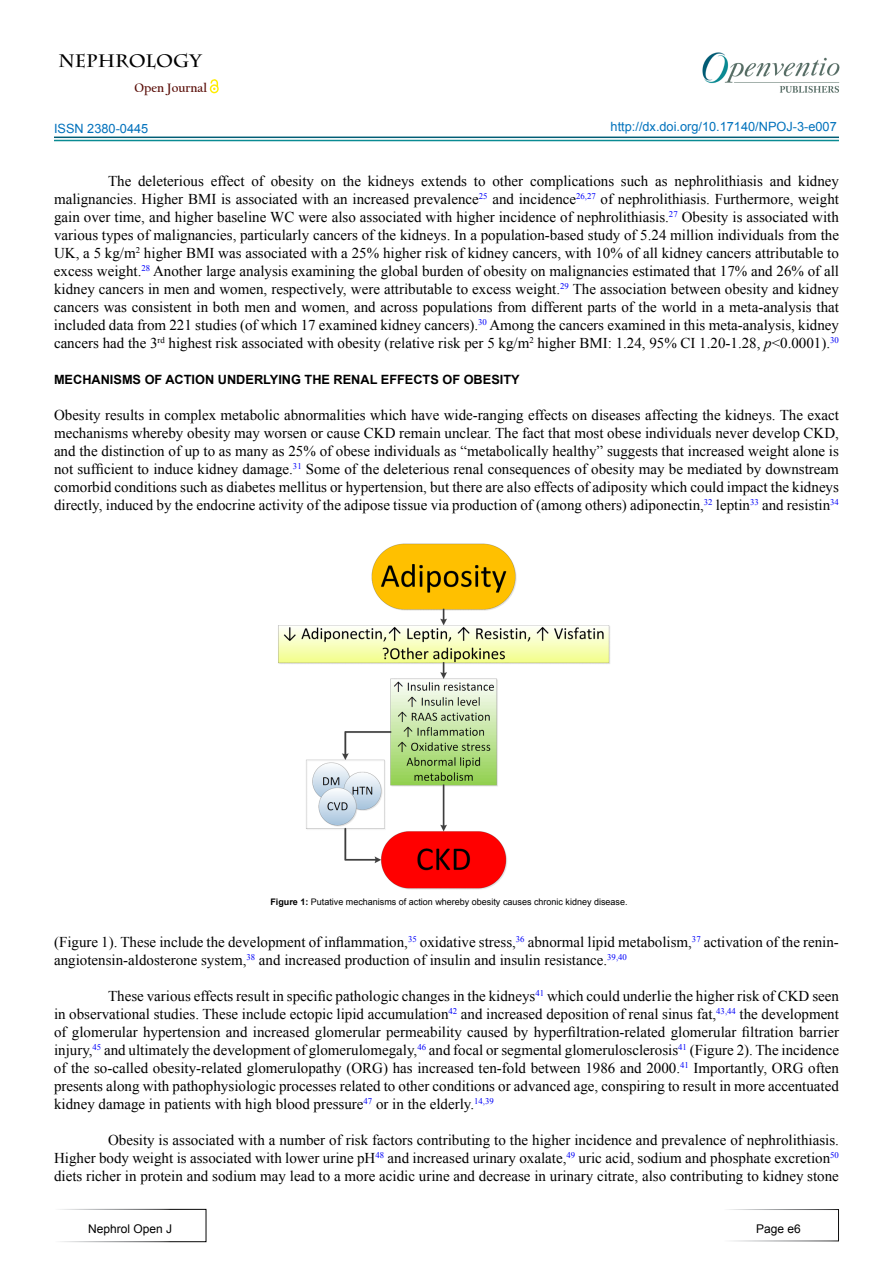
<style>
.page{position:relative;width:893px;height:1263px;background:#fff}
.page>*{position:absolute;margin:0;border:0;box-sizing:border-box;transform-origin:0 0}
.t1{font:700 18px "Charlemagne Std";color:#000}
.t2{font:15px/18px "Times New Roman";color:#000;text-align:justify}
.t3{font:700 12.75px "Arial";color:#000}
.t4{font:12.75px "Arial";color:#0072bc}
.t5{font:12.75px "Arial";color:#0071bc}
.t6{font:700 12.75px "Californian FB";color:#580b05}
.t7{font:12px "Arial";color:#000}
.t8{font:9px "Arial";color:#000}
.s1{font-style:italic}
.s2{font-weight:700}
</style>
<div class="page">
<hr style="left:54px;top:137px;width:785px;height:1px;background:#015d75">
<hr style="left:54px;top:140px;width:785px;height:1px;background:#0a8b93">
<svg style="left:210px;top:84px;width:9px;height:9px"></svg>
<svg style="left:211px;top:79px;width:7px;height:13px"></svg>
<img style="left:702px;top:52px;width:138px;height:41px">
<div style="left:54px;top:1209px;width:152px;height:33px;border:1px solid #fff"></div>
<div style="left:723px;top:1209px;width:116px;height:32px;border:1px solid #fff"></div>
<img style="left:278px;top:543px;width:332px;height:347px">
<p class="t1" style="left:58px;top:50px;width:144px">NEPHROLOGY</p>
<p class="t6" style="left:135px;top:80px;width:74px">Open Journal</p>
<p class="t5" style="left:54px;top:121px;width:96px">ISSN 2380-0445</p>
<p class="t4" style="left:611px;top:118px;width:228px">http://dx.doi.org/10.17140/NPOJ-3-e007</p>
<p class="t2" style="left:54px;top:172px;width:786px;text-indent:54px">The deleterious effect of obesity on the kidneys extends to other complications such as nephrolithiasis and kidney malignancies. Higher BMI is associated with an increased prevalence<sup>25</sup> and incidence<sup>26,27</sup> of nephrolithiasis. Furthermore, weight gain over time, and higher baseline WC were also associated with higher incidence of nephrolithiasis.<sup>27</sup> Obesity is associated with various types of malignancies, particularly cancers of the kidneys. In a population-based study of 5.24 million individuals from the UK, a 5 kg/m<sup>2</sup> higher BMI was associated with a 25% higher risk of kidney cancers, with 10% of all kidney cancers attributable to excess weight.<sup>28</sup> Another large analysis examining the global burden of obesity on malignancies estimated that 17% and 26% of all kidney cancers in men and women, respectively, were attributable to excess weight.<sup>29</sup> The association between obesity and kidney cancers was consistent in both men and women, and across populations from different parts of the world in a meta-analysis that included data from 221 studies (of which 17 examined kidney cancers).<sup>30</sup> Among the cancers examined in this meta-analysis, kidney cancers had the 3<sup>rd</sup> highest risk associated with obesity (relative risk per 5 kg/m<sup>2</sup> higher BMI: 1.24, 95% CI 1.20-1.28, <span class="s1">p</span>&lt;0.0001).<sup>30</sup></p>
<p class="t3" style="left:54px;top:371px;width:467px">MECHANISMS OF ACTION UNDERLYING THE RENAL EFFECTS OF OBESITY</p>
<p class="t2" style="left:54px;top:406px;width:786px">Obesity results in complex metabolic abnormalities which have wide-ranging effects on diseases affecting the kidneys. The exact mechanisms whereby obesity may worsen or cause CKD remain unclear. The fact that most obese individuals never develop CKD, and the distinction of up to as many as 25% of obese individuals as “metabolically healthy” suggests that increased weight alone is not sufficient to induce kidney damage.<sup>31</sup> Some of the deleterious renal consequences of obesity may be mediated by downstream comorbid conditions such as diabetes mellitus or hypertension, but there are also effects of adiposity which could impact the kidneys directly, induced by the endocrine activity of the adipose tissue via production of (among others) adiponectin,<sup>32</sup> leptin<sup>33</sup> and resistin<sup>34</sup></p>
<p class="t8" style="left:270px;top:896px;width:359px"><span class="s2">Figure 1:</span> Putative mechanisms of action whereby obesity causes chronic kidney disease.</p>
<p class="t2" style="left:54px;top:933px;width:786px">(Figure 1). These include the development of inflammation,<sup>35</sup> oxidative stress,<sup>36</sup> abnormal lipid metabolism,<sup>37</sup> activation of the renin&shy;angiotensin-aldosterone system,<sup>38</sup> and increased production of insulin and insulin resistance.<sup>39,40</sup></p>
<p class="t2" style="left:54px;top:987px;width:786px;text-indent:54px">These various effects result in specific pathologic changes in the kidneys<sup>41</sup> which could underlie the higher risk of CKD seen in observational studies. These include ectopic lipid accumulation<sup>42</sup> and increased deposition of renal sinus fat,<sup>43,44</sup> the development of glomerular hypertension and increased glomerular permeability caused by hyperfiltration-related glomerular filtration barrier injury,<sup>45</sup> and ultimately the development of glomerulomegaly,<sup>46</sup> and focal or segmental glomerulosclerosis<sup>41</sup> (Figure 2). The incidence of the so-called obesity-related glomerulopathy (ORG) has increased ten-fold between 1986 and 2000.<sup>41</sup> Importantly, ORG often presents along with pathophysiologic processes related to other conditions or advanced age, conspiring to result in more accentuated kidney damage in patients with high blood pressure<sup>47</sup> or in the elderly.<sup>14,39</sup></p>
<p class="t2" style="left:54px;top:1131px;width:786px;text-indent:54px">Obesity is associated with a number of risk factors contributing to the higher incidence and prevalence of nephrolithiasis.<br>Higher body weight is associated with lower urine pH<sup>48</sup> and increased urinary oxalate,<sup>49</sup> uric acid, sodium and phosphate excretion<sup>50 </sup>diets richer in protein and sodium may lead to a more acidic urine and decrease in urinary citrate, also contributing to kidney stone</p>
<p class="t7" style="left:88px;top:1221px;width:86px">Nephrol Open J</p>
<p class="t7" style="left:756px;top:1221px;width:46px">Page e6</p>
</div>
